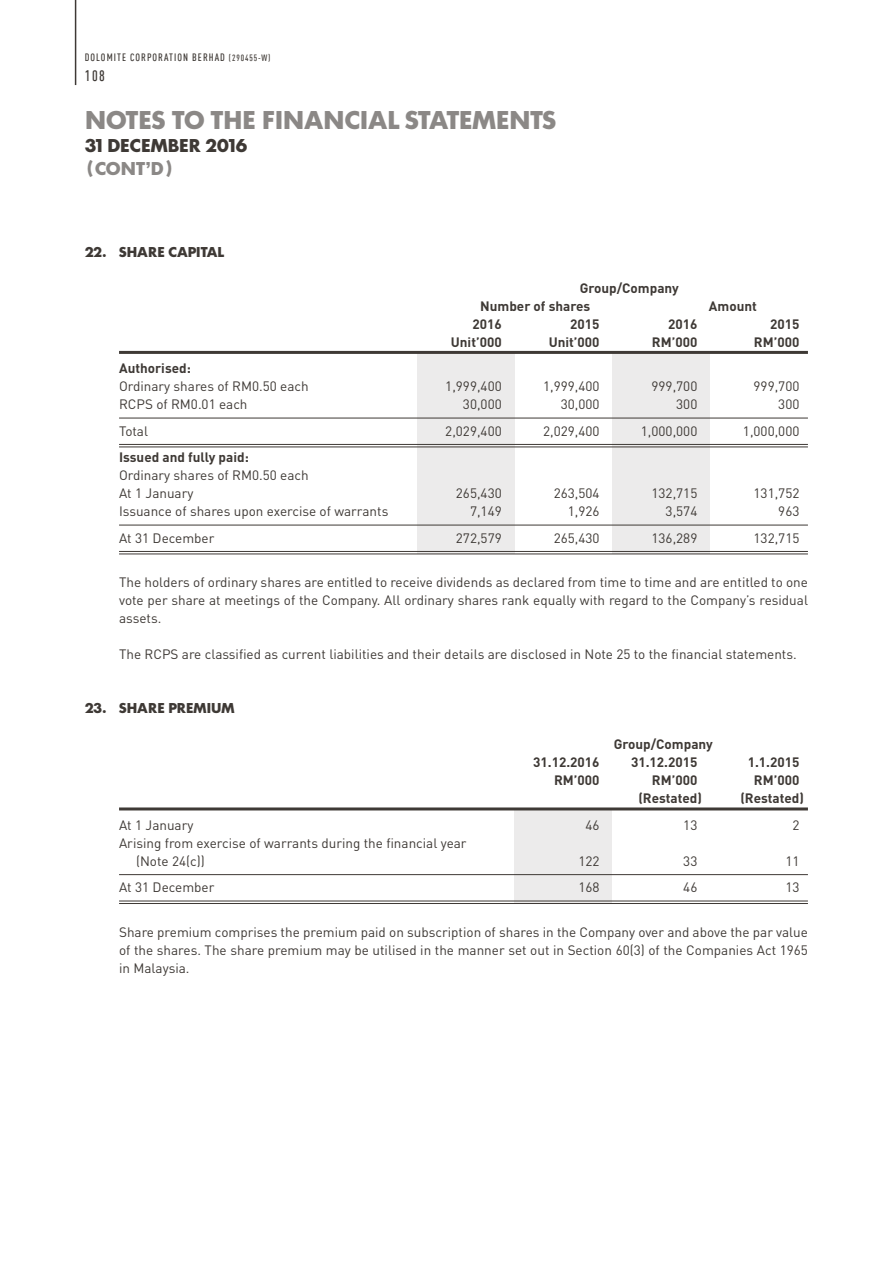
<style>
.page{position:relative;width:893px;height:1263px;background:#fff}
.page>*{position:absolute;margin:0;border:0;box-sizing:border-box;transform-origin:0 0}
.t1{font:27px "Futura L Bld";color:#8b8886}
.t2{font:19.5px "Futura L Bld";color:#3e3935}
.t3{font:19.5px "Futura L Bld";color:#8b8886}
.t4{font:15px "Futura L Bld";color:#3e3935}
.t5{font:500 15px "DIN Cond";color:#3e3935}
.t6{font:13.5px/18px "DIN";color:#3e3935}
.t7{font:700 13.5px/18px "DIN";color:#3e3935}
.t8{font:500 10.5px "DIN Cond";letter-spacing:.1em;color:#3e3935}
.s1{font-size:9px}
</style>
<div class="page">
<hr style="left:75px;top:0;width:1px;height:85px;background:#3e3935">
<div style="left:612px;top:352px;width:98px;height:202px;background:#ecebeb"></div>
<div style="left:417px;top:352px;width:97px;height:202px;background:#ecebeb"></div>
<div style="left:514px;top:809px;width:98px;height:94px;background:#ecebeb"></div>
<hr style="left:119px;top:351px;width:689px;height:3px;background:#3e3935">
<hr style="left:119px;top:418px;width:689px;height:1px;background:#3e3935">
<hr style="left:119px;top:444px;width:689px;height:1px;background:#3e3935">
<hr style="left:119px;top:447px;width:689px;height:1px;background:#3e3935">
<hr style="left:119px;top:525px;width:689px;height:1px;background:#3e3935">
<hr style="left:119px;top:551px;width:689px;height:1px;background:#3e3935">
<hr style="left:119px;top:554px;width:689px;height:1px;background:#3e3935">
<hr style="left:119px;top:807px;width:689px;height:3px;background:#3e3935">
<hr style="left:119px;top:874px;width:689px;height:1px;background:#3e3935">
<hr style="left:119px;top:901px;width:689px;height:1px;background:#3e3935">
<hr style="left:119px;top:903px;width:689px;height:1px;background:#3e3935">
<p class="t8" style="left:85px;top:51px;width:187px">DOLOMITE CORPORATION BERHAD <span class="s1">(290455-W)</span></p>
<p class="t5" style="left:85px;top:67px;width:22px">108</p>
<h1 class="t1" style="left:85px;top:102px;width:473px">NOTES TO THE FINANCIAL STATEMENTS</h1>
<h2 class="t2" style="left:85px;top:132px;width:164px">31 DECEMBER 2016</h2>
<h2 class="t3" style="left:85px;top:156px;width:90px">(CONT’D)</h2>
<p class="t4" style="left:85px;top:242px;width:140px">22. SHARE CAPITAL</p>
<p class="t7" style="left:480px;top:278px;width:200px;text-indent:99px">Group/Company<br>Number of shares</p>
<p class="t7" style="left:709px;top:296px;width:49px">Amount</p>
<p class="t7" style="left:472px;top:314px;width:31px">2016</p>
<p class="t7" style="left:570px;top:314px;width:31px">2015</p>
<p class="t7" style="left:668px;top:314px;width:31px">2016</p>
<p class="t7" style="left:770px;top:314px;width:31px">2015</p>
<p class="t7" style="left:451px;top:332px;width:52px">Unit’000</p>
<p class="t7" style="left:549px;top:332px;width:52px">Unit’000</p>
<p class="t7" style="left:652px;top:332px;width:47px">RM’000</p>
<p class="t7" style="left:754px;top:332px;width:47px">RM’000</p>
<p class="t7" style="left:119px;top:359px;width:73px">Authorised:</p>
<p class="t6" style="left:119px;top:377px;width:191px">Ordinary shares of RM0.50 each</p>
<p class="t6" style="left:445px;top:377px;width:58px">1,999,400</p>
<p class="t6" style="left:543px;top:377px;width:58px">1,999,400</p>
<p class="t6" style="left:651px;top:377px;width:47px">999,700</p>
<p class="t6" style="left:754px;top:377px;width:47px">999,700</p>
<p class="t6" style="left:119px;top:395px;width:130px">RCPS of RM0.01 each</p>
<p class="t6" style="left:463px;top:395px;width:40px">30,000</p>
<p class="t6" style="left:561px;top:395px;width:40px">30,000</p>
<p class="t6" style="left:676px;top:395px;width:23px">300</p>
<p class="t6" style="left:778px;top:395px;width:23px">300</p>
<p class="t6" style="left:119px;top:421px;width:31px">Total</p>
<p class="t6" style="left:445px;top:421px;width:58px">2,029,400</p>
<p class="t6" style="left:543px;top:421px;width:58px">2,029,400</p>
<p class="t6" style="left:641px;top:421px;width:58px">1,000,000</p>
<p class="t6" style="left:743px;top:421px;width:58px">1,000,000</p>
<p class="t7" style="left:119px;top:448px;width:131px">Issued and fully paid:</p>
<p class="t6" style="left:119px;top:466px;width:191px">Ordinary shares of RM0.50 each<br>At 1 January</p>
<p class="t6" style="left:456px;top:484px;width:47px">265,430</p>
<p class="t6" style="left:554px;top:484px;width:47px">263,504</p>
<p class="t6" style="left:651px;top:484px;width:47px">132,715</p>
<p class="t6" style="left:754px;top:484px;width:47px">131,752</p>
<p class="t6" style="left:119px;top:502px;width:271px">Issuance of shares upon exercise of warrants</p>
<p class="t6" style="left:470px;top:502px;width:33px">7,149</p>
<p class="t6" style="left:568px;top:502px;width:33px">1,926</p>
<p class="t6" style="left:666px;top:502px;width:33px">3,574</p>
<p class="t6" style="left:778px;top:502px;width:23px">963</p>
<p class="t6" style="left:119px;top:528px;width:97px">At 31 December</p>
<p class="t6" style="left:456px;top:528px;width:47px">272,579</p>
<p class="t6" style="left:554px;top:528px;width:47px">265,430</p>
<p class="t6" style="left:651px;top:528px;width:47px">136,289</p>
<p class="t6" style="left:754px;top:528px;width:47px">132,715</p>
<p class="t6" style="left:119px;top:573px;width:690px;text-align:justify">The holders of ordinary shares are entitled to receive dividends as declared from time to time and are entitled to one vote per share at meetings of the Company. All ordinary shares rank equally with regard to the Company’s residual assets.</p>
<p class="t6" style="left:119px;top:645px;width:679px">The RCPS are classified as current liabilities and their details are disclosed in Note 25 to the financial statements.</p>
<p class="t4" style="left:85px;top:698px;width:151px">23. SHARE PREMIUM</p>
<p class="t7" style="left:614px;top:735px;width:101px">Group/Company</p>
<p class="t7" style="left:533px;top:753px;width:68px">31.12.2016</p>
<p class="t7" style="left:631px;top:753px;width:68px">31.12.2015</p>
<p class="t7" style="left:748px;top:753px;width:53px">1.1.2015</p>
<p class="t7" style="left:554px;top:771px;width:47px">RM’000</p>
<p class="t7" style="left:652px;top:771px;width:47px">RM’000</p>
<p class="t7" style="left:754px;top:771px;width:47px">RM’000</p>
<p class="t7" style="left:638px;top:789px;width:65px">(Restated)</p>
<p class="t7" style="left:740px;top:789px;width:65px">(Restated)</p>
<p class="t6" style="left:119px;top:815px;width:76px">At 1 January</p>
<p class="t6" style="left:585px;top:815px;width:16px">46</p>
<p class="t6" style="left:683px;top:815px;width:16px">13</p>
<p class="t6" style="left:792px;top:815px;width:9px">2</p>
<p class="t6" style="left:136px;top:833px;width:332px;text-indent:-17px">Arising from exercise of warrants during the financial year (Note 24(c))</p>
<p class="t6" style="left:578px;top:851px;width:23px">122</p>
<p class="t6" style="left:683px;top:851px;width:16px">33</p>
<p class="t6" style="left:785px;top:851px;width:16px">11</p>
<p class="t6" style="left:119px;top:878px;width:97px">At 31 December</p>
<p class="t6" style="left:578px;top:878px;width:23px">168</p>
<p class="t6" style="left:683px;top:878px;width:16px">46</p>
<p class="t6" style="left:785px;top:878px;width:16px">13</p>
<p class="t6" style="left:119px;top:922px;width:690px;text-align:justify">Share premium comprises the premium paid on subscription of shares in the Company over and above the par value of the shares. The share premium may be utilised in the manner set out in Section 60(3) of the Companies Act 1965 in Malaysia.</p>
</div>
